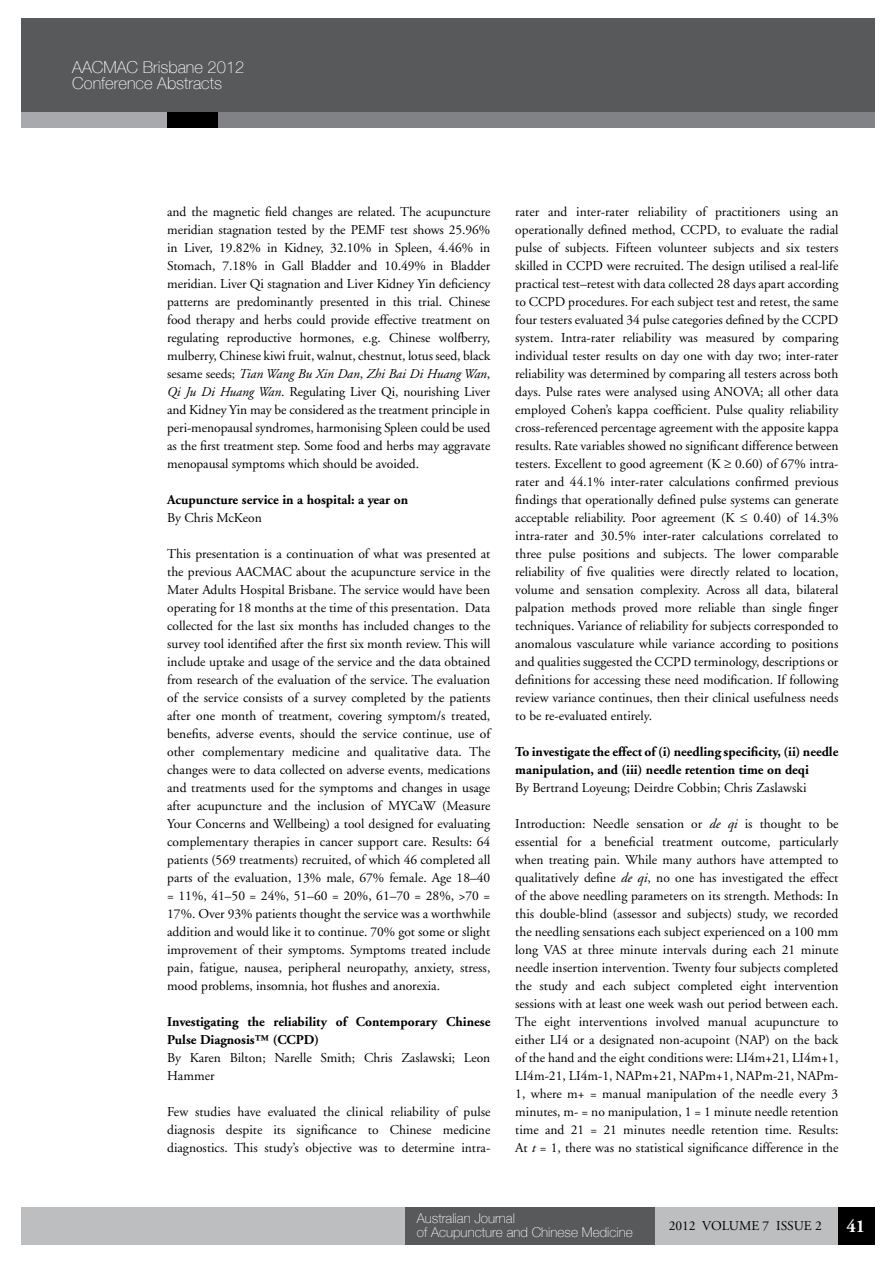
<style>
.page{position:relative;width:893px;height:1263px;background:#fff}
.page>*{position:absolute;margin:0;border:0;box-sizing:border-box;transform-origin:0 0}
.t1{font:700 18px "Adobe Garamond Pro";color:#fff}
.t2{font:100 16.5px/16.5px "Helvetica Neue";color:#fff}
.t3{font:13.5px/18px "Adobe Garamond";color:#000;text-align:justify}
.t4{font:700 13.5px/18px "Adobe Garamond";color:#000}
.t5{font:100 13.5px/13.5px "Helvetica Neue";color:#fff}
.t6{font:13.5px "Adobe Garamond Pro";color:#000}
.s1{font-style:italic}
</style>
<div class="page">
<div style="left:21px;top:18px;width:853px;height:103px;background:#58595b"></div>
<div style="left:21px;top:1207px;width:853px;height:37px;background:#bcbec0"></div>
<div style="left:405px;top:1207px;width:250px;height:37px;background:#58595b"></div>
<div style="left:838px;top:1207px;width:36px;height:37px;background:#000"></div>
<div style="left:21px;top:113px;width:853px;height:15px;background:#a7a9ac"></div>
<div style="left:167px;top:113px;width:707px;height:15px;background:#000"></div>
<div style="left:218px;top:113px;width:656px;height:15px;background:#808285"></div>
<p class="t2" style="left:72px;top:58px;width:174px">AACMAC Brisbane 2012<br>Conference Abstracts</p>
<p class="t3" style="left:167px;top:203px;width:325px">and the magnetic field changes are related. The acupuncture meridian stagnation tested by the PEMF test shows 25.96% in Liver, 19.82% in Kidney, 32.10% in Spleen, 4.46% in Stomach, 7.18% in Gall Bladder and 10.49% in Bladder meridian. Liver Qi stagnation and Liver Kidney Yin deficiency patterns are predominantly presented in this trial. Chinese food therapy and herbs could provide effective treatment on regulating reproductive hormones, e.g. Chinese wolfberry, mulberry, Chinese kiwi fruit, walnut, chestnut, lotus seed, black sesame seeds; <span class="s1">Tian Wang Bu Xin Dan</span>, <span class="s1">Zhi Bai Di Huang Wan</span>, <span class="s1">Qi Ju Di Huang Wan</span>. Regulating Liver Qi, nourishing Liver and Kidney Yin may be considered as the treatment principle in peri-menopausal syndromes, harmonising Spleen could be used as the first treatment step. Some food and herbs may aggravate menopausal symptoms which should be avoided.</p>
<p class="t4" style="left:167px;top:491px;width:242px">Acupuncture service in a hospital: a year on</p>
<p class="t3" style="left:167px;top:509px;width:96px">By Chris McKeon</p>
<p class="t3" style="left:167px;top:545px;width:325px">This presentation is a continuation of what was presented at the previous AACMAC about the acupuncture service in the Mater Adults Hospital Brisbane. The service would have been operating for 18 months at the time of this presentation. Data collected for the last six months has included changes to the survey tool identified after the first six month review. This will include uptake and usage of the service and the data obtained from research of the evaluation of the service. The evaluation of the service consists of a survey completed by the patients after one month of treatment, covering symptom/s treated, benefits, adverse events, should the service continue, use of other complementary medicine and qualitative data. The changes were to data collected on adverse events, medications and treatments used for the symptoms and changes in usage after acupuncture and the inclusion of MYCaW (Measure Your Concerns and Wellbeing) a tool designed for evaluating complementary therapies in cancer support care. Results: 64 patients (569 treatments) recruited, of which 46 completed all parts of the evaluation, 13% male, 67% female. Age 18–40 = 11%, 41–50 = 24%, 51–60 = 20%, 61–70 = 28%, &gt;70 = 17%. Over 93% patients thought the service was a worthwhile addition and would like it to continue. 70% got some or slight improvement of their symptoms. Symptoms treated include pain, fatigue, nausea, peripheral neuropathy, anxiety, stress, mood problems, insomnia, hot flushes and anorexia.</p>
<p class="t4" style="left:167px;top:1013px;width:325px">Investigating the reliability of Contemporary Chinese<br>Pulse Diagnosis™ (CCPD)</p>
<p class="t3" style="left:167px;top:1049px;width:325px">By Karen Bilton; Narelle Smith; Chris Zaslawski; Leon<br>Hammer</p>
<p class="t3" style="left:167px;top:1103px;width:325px">Few studies have evaluated the clinical reliability of pulse diagnosis despite its significance to Chinese medicine diagnostics. This study’s objective was to determine intra-</p>
<p class="t3" style="left:515px;top:203px;width:325px">rater and inter-rater reliability of practitioners using an operationally defined method, CCPD, to evaluate the radial pulse of subjects. Fifteen volunteer subjects and six testers skilled in CCPD were recruited. The design utilised a real-life practical test–retest with data collected 28 days apart according to CCPD procedures. For each subject test and retest, the same four testers evaluated 34 pulse categories defined by the CCPD system. Intra-rater reliability was measured by comparing individual tester results on day one with day two; inter-rater reliability was determined by comparing all testers across both days. Pulse rates were analysed using ANOVA; all other data employed Cohen’s kappa coefficient. Pulse quality reliability cross-referenced percentage agreement with the apposite kappa results. Rate variables showed no significant difference between testers. Excellent to good agreement (K ≥ 0.60) of 67% intra&shy;rater and 44.1% inter-rater calculations confirmed previous findings that operationally defined pulse systems can generate acceptable reliability. Poor agreement (K ≤ 0.40) of 14.3% intra-rater and 30.5% inter-rater calculations correlated to three pulse positions and subjects. The lower comparable reliability of five qualities were directly related to location, volume and sensation complexity. Across all data, bilateral palpation methods proved more reliable than single finger techniques. Variance of reliability for subjects corresponded to anomalous vasculature while variance according to positions and qualities suggested the CCPD terminology, descriptions or definitions for accessing these need modification. If following review variance continues, then their clinical usefulness needs to be re-evaluated entirely.</p>
<p class="t4" style="left:515px;top:743px;width:325px">To investigate the effect of (i) needling specificity, (ii) needle manipulation, and (iii) needle retention time on deqi</p>
<p class="t3" style="left:515px;top:779px;width:293px">By Bertrand Loyeung; Deirdre Cobbin; Chris Zaslawski</p>
<p class="t3" style="left:515px;top:815px;width:325px">Introduction: Needle sensation or <span class="s1">de qi</span> is thought to be essential for a beneficial treatment outcome, particularly when treating pain. While many authors have attempted to qualitatively define <span class="s1">de qi</span>, no one has investigated the effect of the above needling parameters on its strength. Methods: In this double-blind (assessor and subjects) study, we recorded the needling sensations each subject experienced on a 100 mm long VAS at three minute intervals during each 21 minute needle insertion intervention. Twenty four subjects completed the study and each subject completed eight intervention sessions with at least one week wash out period between each.<br>The eight interventions involved manual acupuncture to either LI4 or a designated non-acupoint (NAP) on the back of the hand and the eight conditions were: LI4m+21, LI4m+1, LI4m-21, LI4m-1, NAPm+21, NAPm+1, NAPm-21, NAPm-1, where m+ = manual manipulation of the needle every 3 minutes, m- = no manipulation, 1 = 1 minute needle retention time and 21 = 21 minutes needle retention time. Results:<br>At <span class="s1">t</span> = 1, there was no statistical significance difference in the</p>
<p class="t5" style="left:417px;top:1211px;width:217px">Australian Journal<br>of Acupuncture and Chinese Medicine</p>
<p class="t6" style="left:669px;top:1217px;width:155px">2012 VOLUME 7 ISSUE 2</p>
<h1 class="t1" style="left:846px;top:1216px;width:20px">41</h1>
</div>
